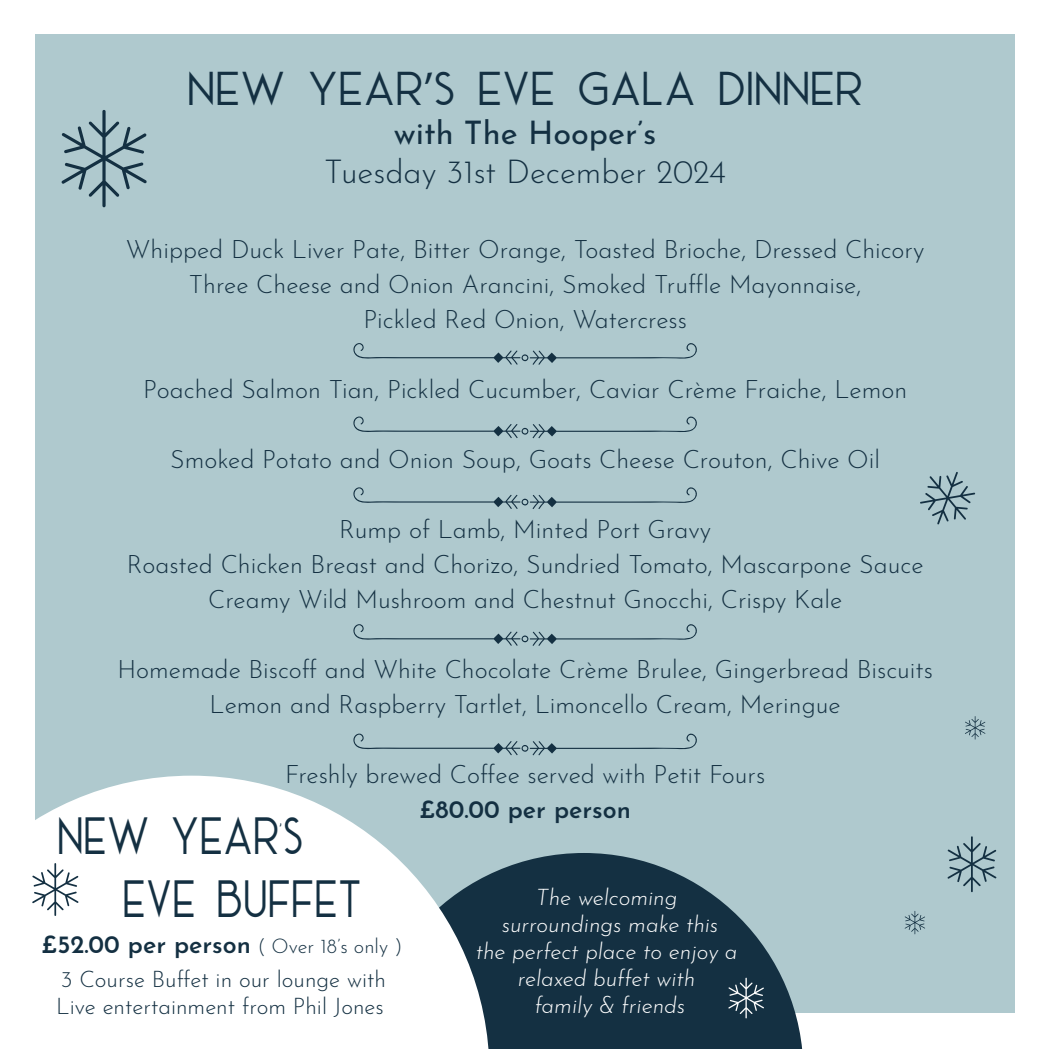
<style>
.page{position:relative;width:1049px;height:1049px;background:#fff}
.page>*{position:absolute;margin:0;border:0;box-sizing:border-box;transform-origin:0 0}
.t1{font:52.5px/63px "Ace Sans";color:#143042;scale:.85 1}
.t2{font:47.5px "Ace Sans";color:#143042}
.t3{font:300 32.5px "Josefin Sans";color:#143042}
.t4{font:32.5px "Josefin Sans";color:#143042}
.t5{font:300 25px/35px "Josefin Sans";color:#143042;text-align:center}
.t6{font:600 25px "Josefin Sans";color:#143042}
.t7{font:italic 300 22.5px/27px "Josefin Sans";color:#fff;text-align:center}
.t8{font:300 22.5px/27px "Josefin Sans";color:#143042}
.s1{font-family:"Myriad Pro"}
.s2{font-family:"Better Grade"}
.s3{font-weight:300;font-size:20px}
</style>
<div class="page">
<div style="left:35px;top:34px;width:979px;height:978px;background:#afc9ce"></div>
<svg style="left:489px;top:853px;width:314px;height:196px;fill:#143042"></svg>
<svg style="left:947px;top:836px;width:49px;height:56px"></svg>
<svg style="left:965px;top:716px;width:20px;height:23px"></svg>
<svg style="left:61px;top:110px;width:86px;height:97px"></svg>
<svg style="left:904px;top:911px;width:21px;height:23px"></svg>
<svg style="left:920px;top:472px;width:55px;height:52px"></svg>
<svg style="left:353px;top:343px;width:344px;height:22px"></svg>
<svg style="left:353px;top:416px;width:344px;height:23px"></svg>
<svg style="left:353px;top:487px;width:344px;height:22px"></svg>
<svg style="left:353px;top:624px;width:344px;height:22px"></svg>
<svg style="left:353px;top:733px;width:344px;height:23px"></svg>
<svg style="left:35px;top:776px;width:454px;height:273px;fill:#fff"></svg>
<svg style="left:728px;top:978px;width:36px;height:40px"></svg>
<svg style="left:32px;top:863px;width:47px;height:53px;background:#d3d8db"></svg>
<h2 class="t2" style="left:187px;top:59px;width:677px">NEW YEAR<span class="s1">’</span>S EVE GALA DINNER</h2>
<h3 class="t4" style="left:394px;top:106px;width:264px">with The Hooper’s</h3>
<h3 class="t3" style="left:324px;top:147px;width:403px">Tuesday 31st December 2024</h3>
<p class="t5" style="left:126px;top:229px;width:800px">Whipped Duck Liver Pate, Bitter Orange, Toasted Brioche, Dressed Chicory<br>Three Cheese and Onion Arancini, Smoked Truffle Mayonnaise,<br>Pickled Red Onion, Watercress</p>
<p class="t5" style="left:143px;top:369px;width:766px">Poached Salmon Tian, Pickled Cucumber, Caviar Crème Fraiche, Lemon</p>
<p class="t5" style="left:170px;top:439px;width:711px">Smoked Potato and Onion Soup, Goats Cheese Crouton, Chive Oil</p>
<p class="t5" style="left:127px;top:509px;width:798px">Rump of Lamb, Minted Port Gravy<br>Roasted Chicken Breast and Chorizo, Sundried Tomato, Mascarpone Sauce<br>Creamy Wild Mushroom and Chestnut Gnocchi, Crispy Kale</p>
<p class="t5" style="left:117px;top:649px;width:817px">Homemade Biscoff and White Chocolate Crème Brulee, Gingerbread Biscuits<br>Lemon and Raspberry Tartlet, Limoncello Cream, Meringue</p>
<p class="t5" style="left:285px;top:754px;width:482px">Freshly brewed Coffee served with Petit Fours</p>
<p class="t6" style="left:419px;top:788px;width:213px">£80.00 per person</p>
<h1 class="t1" style="left:122px;top:802px;width:283px;text-indent:-65px">NEW YEAR<span class="s2">’</span>S<br>EVE BUFFET</h1>
<p class="t6" style="left:41px;top:923px;width:363px">£52.00 per person <span class="s3">( Over 18’s only )</span></p>
<p class="t8" style="left:56px;top:964px;width:331px">3 Course Buffet in our lounge with<br>Live entertainment from Phil Jones</p>
<p class="t7" style="left:476px;top:882px;width:263px">The welcoming surroundings make this<br>the perfect place to enjoy a relaxed buffet with<br>family &amp; friends</p>
</div>
